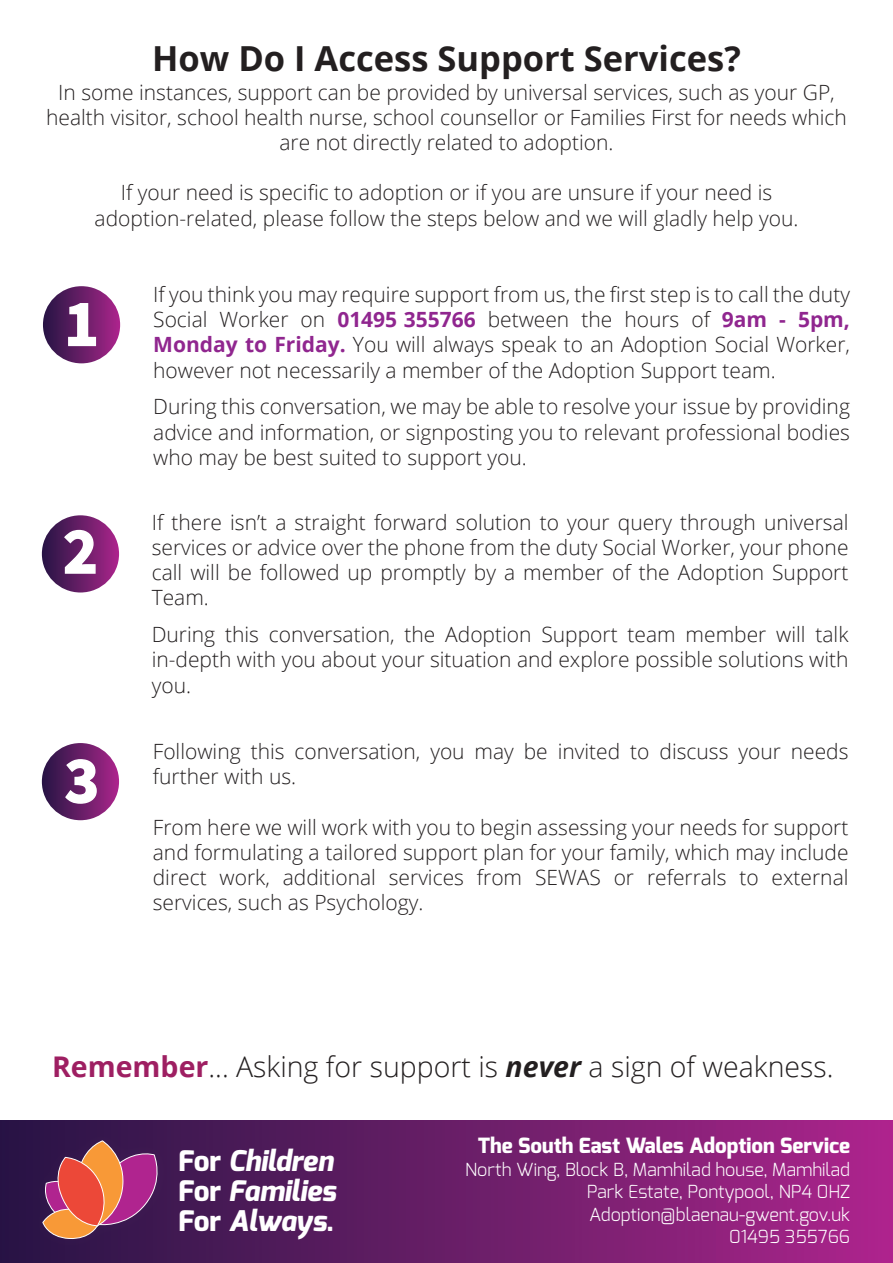
<style>
.page{position:relative;width:893px;height:1263px;background:#fff}
.page>*{position:absolute;margin:0;border:0;box-sizing:border-box;transform-origin:0 0}
.t1{font:700 65.55px "Source Sans Pro";color:#fff}
.t2{font:700 34.5px "Open Sans";color:#231f20}
.t3{font:300 28.5px "Open Sans";color:#231f20}
.t4{font:italic 800 28.5px/30px "Exo";color:#fff;text-align:justify}
.t5{font:300 21px/25.2px "Open Sans";color:#231f20;text-align:justify}
.t6{font:800 21px "Exo";color:#fff}
.t7{font:300 18px/22.5px "Exo";color:#fff;text-align:right}
.s1{font-weight:700;color:#90268f}
.s2{font-weight:700;color:#9e1f62}
.s3{font-weight:700;font-style:italic}
.s4{font-style:normal}
</style>
<div class="page">
<div style="left:0;top:1121px;width:893px;height:142px;background:linear-gradient(to right,#251543,#ab258b)"></div>
<div style="left:43px;top:286px;width:77px;height:77px;background:linear-gradient(to right,#281745,#aa268b);border-radius:39px"></div>
<svg style="left:67px;top:302px;width:30px;height:45px"></svg>
<div style="left:42px;top:515px;width:77px;height:77px;background:linear-gradient(to right,#271745,#aa288b);border-radius:39px"></div>
<svg style="left:63px;top:529px;width:33px;height:45px"></svg>
<svg style="left:42px;top:743px;width:77px;height:77px;background:#681e67"></svg>
<svg style="left:64px;top:758px;width:34px;height:46px;background:#824581"></svg>
<img style="left:20px;top:1120px;width:160px;height:141px">
<svg style="left:40px;top:1141px;width:125px;height:98px;background:#9d475a"></svg>
<h2 class="t2" style="left:152px;top:34px;width:590px">How Do I Access Support Services?</h2>
<p class="t5" style="left:46px;top:79px;width:802px;text-align:center">In some instances, support can be provided by universal services, such as your GP, health visitor, school health nurse, school counsellor or Families First for needs which are not directly related to adoption.</p>
<p class="t5" style="left:95px;top:180px;width:705px;text-align:center">If your need is specific to adoption or if you are unsure if your need is adoption-related, please follow the steps below and we will gladly help you.</p>
<h1 class="t1" style="left:64px;top:281px;width:36px">1</h1>
<h1 class="t1" style="left:63px;top:509px;width:36px">2</h1>
<h1 class="t1" style="left:65px;top:738px;width:36px">3</h1>
<p class="t5" style="left:153px;top:281px;width:698px">If you think you may require support from us, the first step is to call the duty Social Worker on <span class="s1">01495 355766</span> between the hours of <span class="s1">9am - 5pm, Monday to Friday.</span> You will always speak to an Adoption Social Worker, however not necessarily a member of the Adoption Support team.</p>
<p class="t5" style="left:153px;top:394px;width:698px">During this conversation, we may be able to resolve your issue by providing advice and information, or signposting you to relevant professional bodies who may be best suited to support you.</p>
<p class="t5" style="left:152px;top:509px;width:698px">If there isn’t a straight forward solution to your query through universal services or advice over the phone from the duty Social Worker, your phone call will be followed up promptly by a member of the Adoption Support Team.</p>
<p class="t5" style="left:152px;top:621px;width:698px">During this conversation, the Adoption Support team member will talk in-depth with you about your situation and explore possible solutions with you.</p>
<p class="t5" style="left:153px;top:738px;width:697px">Following this conversation, you may be invited to discuss your needs further with us.</p>
<p class="t5" style="left:153px;top:814px;width:697px">From here we will work with you to begin assessing your needs for support and formulating a tailored support plan for your family, which may include direct work, additional services from SEWAS or referrals to external services, such as Psychology.</p>
<h3 class="t3" style="left:52px;top:1047px;width:783px"><span class="s2">Remember</span>... Asking for support is <span class="s3">never</span> a sign of weakness.</h3>
<h3 class="t4" style="left:178px;top:1146px;width:159px"><span class="s4">For</span> Children <span class="s4">For</span> Families <span class="s4">For</span> Always<span class="s4">.</span></h3>
<p class="t6" style="left:478px;top:1132px;width:374px">The South East Wales Adoption Service</p>
<p class="t7" style="left:465px;top:1158px;width:387px">North Wing, Block B, Mamhilad house, Mamhilad<br>Park Estate, Pontypool, NP4 0HZ<br>Adoption@blaenau-gwent.gov.uk<br>01495 355766</p>
</div>
